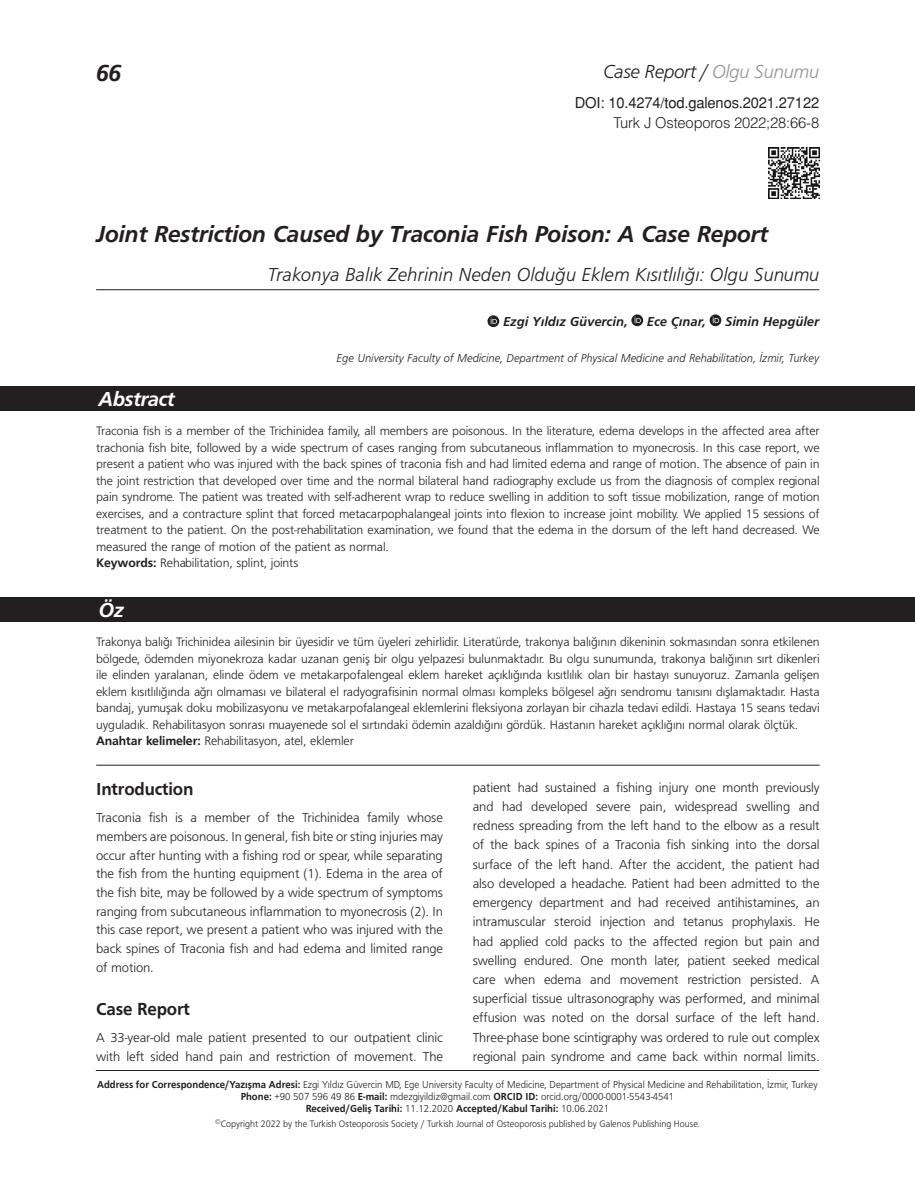
<style>
.page{position:relative;width:915px;height:1191px;background:#fff}
.page>*{position:absolute;margin:0;border:0;box-sizing:border-box;transform-origin:0 0}
._1__BASLIK{font:24px "Frugal Bold Italic Tr";letter-spacing:-.015em;color:#231f20}
.t1{font:21px "Frugal Bold Italic Tr";letter-spacing:-.025em;color:#fff}
._2__BASLIK{font:19.5px "Frugal Italic Tr";color:#231f20}
._2__BASLIK-2{font:19.5px "Frugal Italic Tr";letter-spacing:-.025em;color:#231f20}
.ARABASLIK{font:18px "Frugal Bold Tr";letter-spacing:-.01em;color:#231f20}
.t2{font:15px "Helvetica Normal Tr";letter-spacing:-.01em;color:#231f20}
.SAYFA_NO{font:15px "Helvetica Light Normal Tr";letter-spacing:-.01em;color:#231f20}
.YAZI{font:13.5px/19.2px "Frugal Normal Tr";letter-spacing:-.01em;color:#231f20;text-align:justify}
.YAZARLAR{font:13.5px "Frugal Bold Italic Tr";color:#231f20}
.OZET{font:12.75px/16.5px "Frugal Normal Tr";letter-spacing:-.01em;color:#231f20;text-align:justify}
.KURUM{font:12px "Frugal Italic Tr";color:#231f20;scale:.95 1}
.t3{font:10.5px "Frugal Normal Tr";color:#231f20;scale:.95 1}
.t4{font:10.5px "Frugal Bold Tr";color:#231f20;scale:.95 1}
.t5{font:9.75px "Frugal Normal Tr";color:#231f20;scale:.95 1}
.s1{color:#939598}
.s2{font-family:"Frugal Bold Tr"}
.s3{font-family:"Frugal Normal Tr"}
</style>
<div class="page">
<hr style="left:96px;top:1070px;width:723px;height:1px;background:#231f20">
<img style="left:768px;top:147px;width:51px;height:51px">
<hr style="left:96px;top:765px;width:723px;height:1px;background:#231f20">
<div style="left:0;top:597px;width:914px;height:25px;background:#231f20"></div>
<div style="left:0;top:386px;width:914px;height:25px;background:#231f20"></div>
<svg style="left:487px;top:315px;width:12px;height:12px"></svg>
<svg style="left:490px;top:317px;width:7px;height:7px"></svg>
<svg style="left:631px;top:314px;width:12px;height:12px"></svg>
<svg style="left:634px;top:316px;width:6px;height:7px"></svg>
<svg style="left:709px;top:314px;width:12px;height:12px"></svg>
<svg style="left:712px;top:316px;width:6px;height:7px"></svg>
<hr style="left:96px;top:289px;width:723px;height:1px;background:#231f20">
<h1 class="_1__BASLIK" style="left:96px;top:59px;width:27px">66</h1>
<h3 class="_2__BASLIK-2" style="left:603px;top:60px;width:217px">Case Report / <span class="s1">Olgu Sunumu</span></h3>
<p class="t2" style="left:574px;top:94px;width:246px">DOI: 10.4274/tod.galenos.2021.27122</p>
<p class="SAYFA_NO" style="left:613px;top:113px;width:207px">Turk J Osteoporos 2022;28:66-8</p>
<p class="_1__BASLIK" style="left:96px;top:220px;width:673px">Joint Restriction Caused by Traconia Fish Poison: A Case Report</p>
<p class="_2__BASLIK" style="left:267px;top:263px;width:553px">Trakonya Balık Zehrinin Neden Olduğu Eklem Kısıtlılığı: Olgu Sunumu</p>
<p class="YAZARLAR" style="left:503px;top:314px;width:126px">Ezgi Yıldız Güvercin,</p>
<p class="YAZARLAR" style="left:646px;top:314px;width:60px">Ece Çınar,</p>
<p class="YAZARLAR" style="left:724px;top:314px;width:96px">Simin Hepgüler</p>
<p class="t1" style="left:98px;top:387px;width:78px">Abstract</p>
<p class="KURUM" style="left:336px;top:351px;width:509px">Ege University Faculty of Medicine, Department of Physical Medicine and Rehabilitation, İzmir, Turkey</p>
<p class="OZET" style="left:96px;top:422px;width:724px">Traconia fish is a member of the Trichinidea family, all members are poisonous. In the literature, edema develops in the affected area after trachonia fish bite, followed by a wide spectrum of cases ranging from subcutaneous inflammation to myonecrosis. In this case report, we present a patient who was injured with the back spines of traconia fish and had limited edema and range of motion. The absence of pain in the joint restriction that developed over time and the normal bilateral hand radiography exclude us from the diagnosis of complex regional pain syndrome. The patient was treated with self-adherent wrap to reduce swelling in addition to soft tissue mobilization, range of motion exercises, and a contracture splint that forced metacarpophalangeal joints into flexion to increase joint mobility. We applied 15 sessions of treatment to the patient. On the post-rehabilitation examination, we found that the edema in the dorsum of the left hand decreased. We measured the range of motion of the patient as normal.</p>
<p class="OZET" style="left:96px;top:554px;width:203px"><span class="s2">Keywords:</span> Rehabilitation, splint, joints</p>
<p class="t1" style="left:98px;top:597px;width:27px">Öz</p>
<p class="OZET" style="left:96px;top:633px;width:724px">Trakonya balığı Trichinidea ailesinin bir üyesidir ve tüm üyeleri zehirlidir. Literatürde, trakonya balığının dikeninin sokmasından sonra etkilenen bölgede, ödemden miyonekroza kadar uzanan geniş bir olgu yelpazesi bulunmaktadır. Bu olgu sunumunda, trakonya balığının sırt dikenleri ile elinden yaralanan, elinde ödem ve metakarpofalengeal eklem hareket açıklığında kısıtlılık olan bir hastayı sunuyoruz. Zamanla gelişen eklem kısıtlılığında ağrı olmaması ve bilateral el radyografisinin normal olması kompleks bölgesel ağrı sendromu tanısını dışlamaktadır. Hasta bandaj, yumuşak doku mobilizasyonu ve metakarpofalangeal eklemlerini fleksiyona zorlayan bir cihazla tedavi edildi. Hastaya 15 seans tedavi uyguladık. Rehabilitasyon sonrası muayenede sol el sırtındaki ödemin azaldığını gördük. Hastanın hareket açıklığını normal olarak ölçtük.</p>
<p class="OZET" style="left:96px;top:732px;width:259px"><span class="s2">Anahtar kelimeler:</span> Rehabilitasyon, atel, eklemler</p>
<p class="ARABASLIK" style="left:96px;top:778px;width:99px">Introduction</p>
<p class="YAZI" style="left:96px;top:808px;width:348px;line-height:18.8px">Traconia fish is a member of the Trichinidea family whose members are poisonous. In general, fish bite or sting injuries may occur after hunting with a fishing rod or spear, while separating the fish from the hunting equipment (1). Edema in the area of the fish bite, may be followed by a wide spectrum of symptoms ranging from subcutaneous inflammation to myonecrosis (2). In this case report, we present a patient who was injured with the back spines of Traconia fish and had edema and limited range of motion.</p>
<p class="ARABASLIK" style="left:96px;top:998px;width:95px">Case Report</p>
<p class="YAZI" style="left:96px;top:1028px;width:348px;line-height:18.8px">A 33-year-old male patient presented to our outpatient clinic with left sided hand pain and restriction of movement. The</p>
<p class="YAZI" style="left:472px;top:777px;width:348px">patient had sustained a fishing injury one month previously and had developed severe pain, widespread swelling and redness spreading from the left hand to the elbow as a result of the back spines of a Traconia fish sinking into the dorsal surface of the left hand. After the accident, the patient had also developed a headache. Patient had been admitted to the emergency department and had received antihistamines, an intramuscular steroid injection and tetanus prophylaxis. He had applied cold packs to the affected region but pain and swelling endured. One month later, patient seeked medical care when edema and movement restriction persisted. A superficial tissue ultrasonography was performed, and minimal effusion was noted on the dorsal surface of the left hand.<br>Three-phase bone scintigraphy was ordered to rule out complex regional pain syndrome and came back within normal limits.</p>
<p class="t3" style="left:97px;top:1078px;width:759px"><span class="s2">Address for Correspondence/Yaz›flma Adresi:</span> Ezgi Yıldız Güvercin MD, Ege University Faculty of Medicine, Department of Physical Medicine and Rehabilitation, İzmir, Turkey</p>
<p class="t3" style="left:240px;top:1090px;width:457px"><span class="s2">Phone:</span> +90 507 596 49 86 <span class="s2">E-mail:</span> mdezgiyildiz@gmail.com <span class="s2">ORCID ID:</span> orcid.org/0000-0001-5543-4541</p>
<p class="t4" style="left:305px;top:1102px;width:321px">Received/Geliş Tarihi: <span class="s3">11.12.2020</span> Accepted/Kabul Tarihi: <span class="s3">10.06.2021</span></p>
<p class="t5" style="left:215px;top:1118px;width:511px"><sup>©</sup>Copyright 2022 by the Turkish Osteoporosis Society / Turkish Journal of Osteoporosis published by Galenos Publishing House.</p>
</div>
